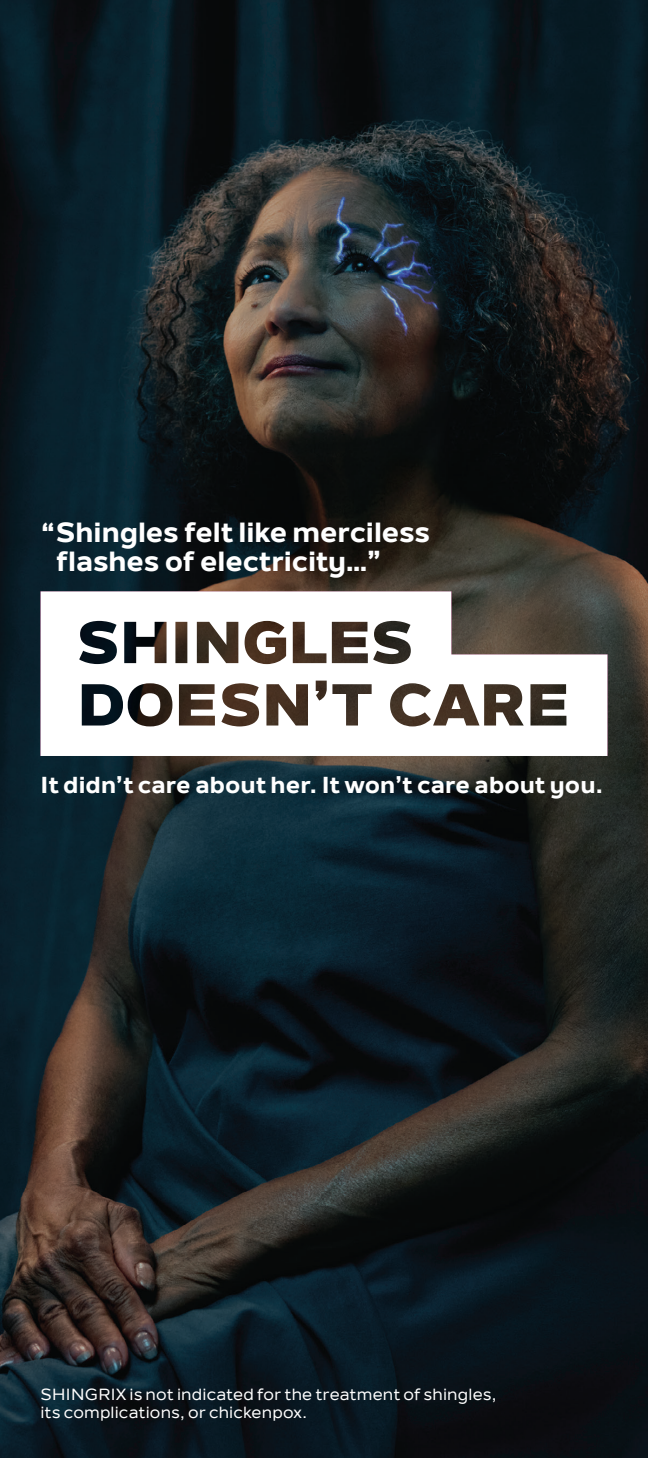
<style>
.page{position:relative;width:648px;height:1458px;background:#fff}
.page>*{position:absolute;margin:0;border:0;box-sizing:border-box;transform-origin:0 0}
.t1{font:800 27px/29.2px "Nolan";letter-spacing:-.005em;color:#fff}
.t2{font:800 22.5px "Nolan";letter-spacing:.005em;color:#fff}
.t3{font:500 15.75px/18px "Nolan";letter-spacing:.01em;color:#fff}
</style>
<div class="page">
<img style="left:0;top:0;width:648px;height:1458px">
<svg style="left:40px;top:591px;width:567px;height:165px"></svg>
<h1 class="t1" style="left:56px;top:519px;width:375px;text-indent:-16px">“Shingles felt like merciless flashes of electricity…”</h1>
<h2 class="t2" style="left:40px;top:772px;width:564px">It didn’t care about her. It won’t care about you.</h2>
<p class="t3" style="left:40px;top:1385px;width:457px">SHINGRIX is not indicated for the treatment of shingles, its complications, or chickenpox.</p>
</div>
